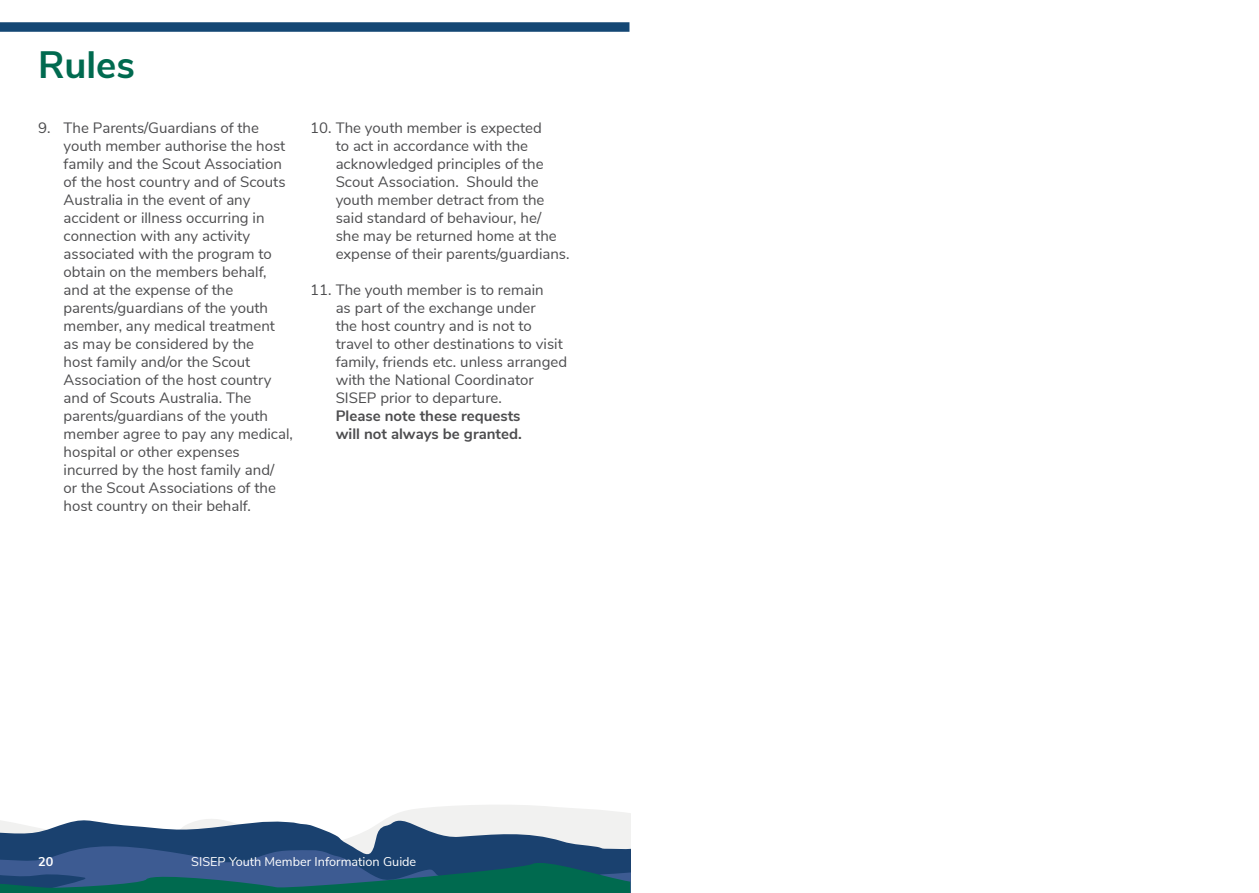
<style>
.page{position:relative;width:1259px;height:893px;background:#fff}
.page>*{position:absolute;margin:0;border:0;box-sizing:border-box;transform-origin:0 0}
.t1{font:700 38.1px "Nunito Sans";color:#006a4f}
.t2{font:15px/18px "Nunito Sans";color:#4d4d4f}
.t3{font:700 15px/18px "Nunito Sans";color:#4d4d4f}
.t4{font:12.75px "Nunito Sans";color:#fff}
.t5{font:700 12.75px "Nunito Sans";color:#fff}
</style>
<div class="page">
<svg style="left:390px;top:805px;width:240px;height:12px;fill:#f1f1f0"></svg>
<svg style="left:0;top:817px;width:630px;height:25px"></svg>
<svg style="left:0;top:842px;width:631px;height:51px;background:#215773"></svg>
<div style="left:0;top:22px;width:629px;height:10px;background:#144774"></div>
<h1 class="t1" style="left:38px;top:37px;width:98px">Rules</h1>
<p class="t2" style="left:64px;top:118px;width:231px;text-indent:-26px">9. The Parents/Guardians of the youth member authorise the host family and the Scout Association of the host country and of Scouts<br>Australia in the event of any accident or illness occurring in connection with any activity associated with the program to obtain on the members behalf, and at the expense of the parents/guardians of the youth member, any medical treatment as may be considered by the<br>host family and/or the Scout<br>Association of the host country and of Scouts Australia. The parents/guardians of the youth member agree to pay any medical, hospital or other expenses incurred by the host family and/<br>or the Scout Associations of the host country on their behalf.</p>
<p class="t2" style="left:336px;top:118px;width:235px;text-indent:-26px">10. The youth member is expected<br>to act in accordance with the acknowledged principles of the<br>Scout Association. Should the youth member detract from the said standard of behaviour, he/<br>she may be returned home at the expense of their parents/guardians.</p>
<p class="t2" style="left:336px;top:280px;width:233px;text-indent:-26px">11. The youth member is to remain<br>as part of the exchange under<br>the host country and is not to travel to other destinations to visit family, friends etc. unless arranged with the National Coordinator<br>SISEP prior to departure.</p>
<p class="t3" style="left:336px;top:406px;width:188px">Please note these requests will not always be granted.</p>
<p class="t5" style="left:38px;top:852px;width:17px">20</p>
<p class="t4" style="left:191px;top:852px;width:227px">SISEP Youth Member Information Guide</p>
</div>
